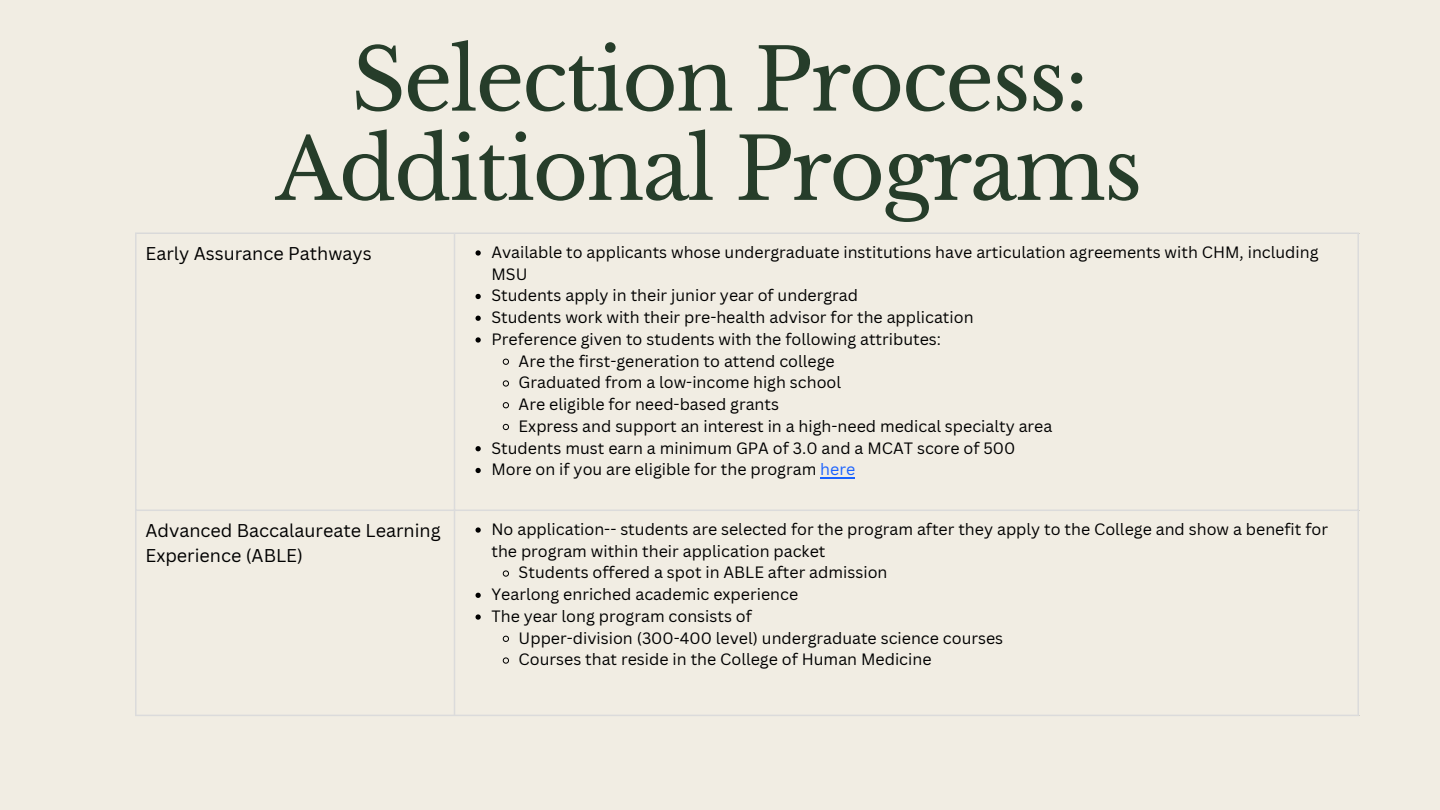
<style>
.page{position:relative;width:1440px;height:810px;background:#f1ede3}
.page>*{position:absolute;margin:0;border:0;box-sizing:border-box;transform-origin:0 0}
.t1{font:85px/89.2px "Libre Baskerville";letter-spacing:-.025em;color:#263d2a;text-align:center}
.t2{font:18px/24.8px "Canva Sans";color:#000}
.t3{font:16px/21.8px "Canva Sans";color:#000}
.s1{color:#1a62ff}
</style>
<div class="page">
<svg style="left:476px;top:250px;width:5px;height:6px"></svg>
<svg style="left:476px;top:294px;width:5px;height:5px"></svg>
<svg style="left:476px;top:316px;width:5px;height:5px"></svg>
<svg style="left:476px;top:337px;width:5px;height:6px"></svg>
<svg style="left:502px;top:358px;width:7px;height:7px"></svg>
<svg style="left:502px;top:380px;width:7px;height:7px"></svg>
<svg style="left:502px;top:402px;width:7px;height:7px"></svg>
<svg style="left:502px;top:423px;width:7px;height:8px"></svg>
<svg style="left:476px;top:446px;width:5px;height:5px"></svg>
<svg style="left:476px;top:468px;width:5px;height:5px"></svg>
<hr style="left:820px;top:477px;width:35px;height:1px;background:#1a62ff">
<svg style="left:476px;top:527px;width:5px;height:6px"></svg>
<svg style="left:502px;top:570px;width:7px;height:7px"></svg>
<svg style="left:476px;top:593px;width:5px;height:5px"></svg>
<svg style="left:476px;top:614px;width:5px;height:6px"></svg>
<svg style="left:502px;top:635px;width:7px;height:7px"></svg>
<svg style="left:502px;top:657px;width:7px;height:7px"></svg>
<hr style="left:135px;top:234px;width:1px;height:481px;background:#dbdbdb">
<hr style="left:454px;top:234px;width:1px;height:481px;background:#dbdbdb">
<hr style="left:1358px;top:234px;width:1px;height:481px;background:#dbdbdb">
<hr style="left:135px;top:232px;width:1224px;height:2px;background:#dbdbdb">
<hr style="left:135px;top:510px;width:1224px;height:1px;background:#dbdbdb">
<hr style="left:135px;top:715px;width:1224px;height:1px;background:#dbdbdb">
<p class="t1" style="left:276px;top:36px;width:868px">Selection Process:<br>Additional Programs</p>
<p class="t2" style="left:146px;top:241px;width:228px">Early Assurance Pathways</p>
<p class="t3" style="left:491px;top:241px;width:829px">Available to applicants whose undergraduate institutions have articulation agreements with CHM, including<br>MSU</p>
<p class="t3" style="left:491px;top:284px;width:368px">Students apply in their junior year of undergrad</p>
<p class="t3" style="left:491px;top:306px;width:484px">Students work with their pre-health advisor for the application</p>
<p class="t3" style="left:491px;top:328px;width:451px">Preference given to students with the following attributes:</p>
<p class="t3" style="left:519px;top:349px;width:318px">Are the first-generation to attend college</p>
<p class="t3" style="left:519px;top:371px;width:324px">Graduated from a low-income high school</p>
<p class="t3" style="left:519px;top:393px;width:262px">Are eligible for need-based grants</p>
<p class="t3" style="left:519px;top:415px;width:535px">Express and support an interest in a high-need medical specialty area</p>
<p class="t3" style="left:491px;top:436px;width:525px">Students must earn a minimum GPA of 3.0 and a MCAT score of 500</p>
<p class="t3" style="left:491px;top:458px;width:365px">More on if you are eligible for the program <span class="s1">here</span></p>
<p class="t2" style="left:146px;top:518px;width:297px">Advanced Baccalaureate Learning<br>Experience (ABLE)</p>
<p class="t3" style="left:491px;top:518px;width:838px">No application-- students are selected for the program after they apply to the College and show a benefit for the program within their application packet</p>
<p class="t3" style="left:519px;top:561px;width:370px">Students offered a spot in ABLE after admission</p>
<p class="t3" style="left:491px;top:583px;width:308px">Yearlong enriched academic experience</p>
<p class="t3" style="left:491px;top:605px;width:262px">The year long program consists of</p>
<p class="t3" style="left:519px;top:627px;width:486px">Upper-division (300-400 level) undergraduate science courses</p>
<p class="t3" style="left:519px;top:648px;width:414px">Courses that reside in the College of Human Medicine</p>
</div>
